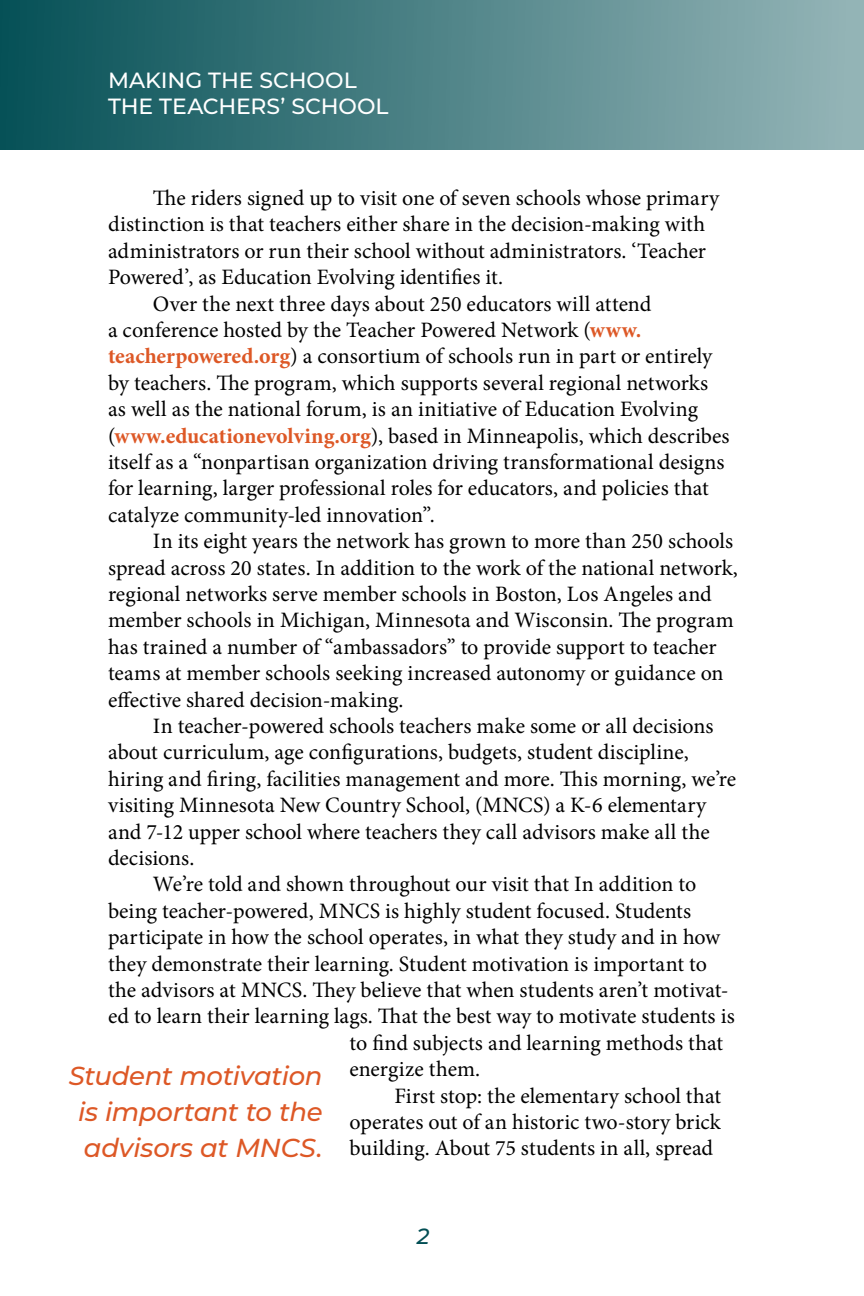
<style>
.page{position:relative;width:864px;height:1296px;background:#fff}
.page>*{position:absolute;margin:0;border:0;box-sizing:border-box;transform-origin:0 0}
.t1{font:italic 500 26px/36px "Montserrat";letter-spacing:-.015em;color:#dd5826;text-align:center}
.t2{font:22px "Minion Pro";color:#000}
.t3{font:500 22px/26px "Montserrat";color:#fff}
.t4{font:italic 500 22px "Montserrat";color:#024e54}
.s1{font-weight:700;color:#dd5826}
</style>
<div class="page">
<div style="left:0;top:0;width:864px;height:150px;background:linear-gradient(to right,#065157,#96b5b8)"></div>
<p class="t3" style="left:108px;top:69px;width:282px">MAKING THE SCHOOL<br>THE TEACHERS’ SCHOOL</p>
<p class="t2" style="left:153px;top:189px;width:568px">The riders signed up to visit one of seven schools whose primary</p>
<p class="t2" style="left:108px;top:216px;width:599px">distinction is that teachers either share in the decision-making with</p>
<p class="t2" style="left:108px;top:242px;width:600px">administrators or run their school without administrators. ‘Teacher</p>
<p class="t2" style="left:108px;top:269px;width:397px">Powered’, as Education Evolving identifies it.</p>
<p class="t2" style="left:153px;top:295px;width:500px">Over the next three days about 250 educators will attend</p>
<p class="t2" style="left:108px;top:321px;width:535px">a conference hosted by the Teacher Powered Network (<span class="s1">www.</span></p>
<p class="t2" style="left:108px;top:348px;width:606px"><span class="s1">teacherpowered.org</span>) a consortium of schools run in part or entirely</p>
<p class="t2" style="left:108px;top:374px;width:602px">by teachers. The program, which supports several regional networks</p>
<p class="t2" style="left:108px;top:401px;width:592px">as well as the national forum, is an initiative of Education Evolving</p>
<p class="t2" style="left:108px;top:427px;width:623px">(<span class="s1">www.educationevolving.org</span>), based in Minneapolis, which describes</p>
<p class="t2" style="left:108px;top:453px;width:618px">itself as a “nonpartisan organization driving transformational designs</p>
<p class="t2" style="left:108px;top:480px;width:603px">for learning, larger professional roles for educators, and policies that</p>
<p class="t2" style="left:108px;top:506px;width:328px">catalyze community-led innovation”.</p>
<p class="t2" style="left:153px;top:533px;width:582px">In its eight years the network has grown to more than 250 schools</p>
<p class="t2" style="left:108px;top:559px;width:631px">spread across 20 states. In addition to the work of the national network,</p>
<p class="t2" style="left:108px;top:585px;width:605px">regional networks serve member schools in Boston, Los Angeles and</p>
<p class="t2" style="left:108px;top:612px;width:627px">member schools in Michigan, Minnesota and Wisconsin. The program</p>
<p class="t2" style="left:108px;top:638px;width:610px">has trained a number of “ambassadors” to provide support to teacher</p>
<p class="t2" style="left:108px;top:665px;width:617px">teams at member schools seeking increased autonomy or guidance on</p>
<p class="t2" style="left:108px;top:691px;width:297px">effective shared decision-making.</p>
<p class="t2" style="left:153px;top:717px;width:562px">In teacher-powered schools teachers make some or all decisions</p>
<p class="t2" style="left:108px;top:744px;width:582px">about curriculum, age configurations, budgets, student discipline,</p>
<p class="t2" style="left:108px;top:770px;width:630px">hiring and firing, facilities management and more. This morning, we’re</p>
<p class="t2" style="left:108px;top:797px;width:600px">visiting Minnesota New Country School, (MNCS) a K-6 elementary</p>
<p class="t2" style="left:108px;top:823px;width:603px">and 7-12 upper school where teachers they call advisors make all the</p>
<p class="t2" style="left:108px;top:849px;width:88px">decisions.</p>
<p class="t2" style="left:153px;top:876px;width:545px">We’re told and shown throughout our visit that In addition to</p>
<p class="t2" style="left:108px;top:902px;width:585px">being teacher-powered, MNCS is highly student focused. Students</p>
<p class="t2" style="left:108px;top:929px;width:614px">participate in how the school operates, in what they study and in how</p>
<p class="t2" style="left:108px;top:955px;width:600px">they demonstrate their learning. Student motivation is important to</p>
<p class="t2" style="left:108px;top:981px;width:622px">the advisors at MNCS. They believe that when students aren’t motivat-</p>
<p class="t2" style="left:108px;top:1008px;width:628px">ed to learn their learning lags. That the best way to motivate students is</p>
<p class="t2" style="left:350px;top:1034px;width:375px">to find subjects and learning methods that</p>
<p class="t2" style="left:350px;top:1061px;width:132px">energize them.</p>
<p class="t2" style="left:395px;top:1087px;width:328px">First stop: the elementary school that</p>
<p class="t2" style="left:350px;top:1113px;width:373px">operates out of an historic two-story brick</p>
<p class="t2" style="left:350px;top:1140px;width:365px">building. About 75 students in all, spread</p>
<p class="t1" style="left:69px;top:1059px;width:255px">Student motivation is important to the advisors at MNCS.</p>
<p class="t4" style="left:417px;top:1227px;width:14px">2</p>
</div>
